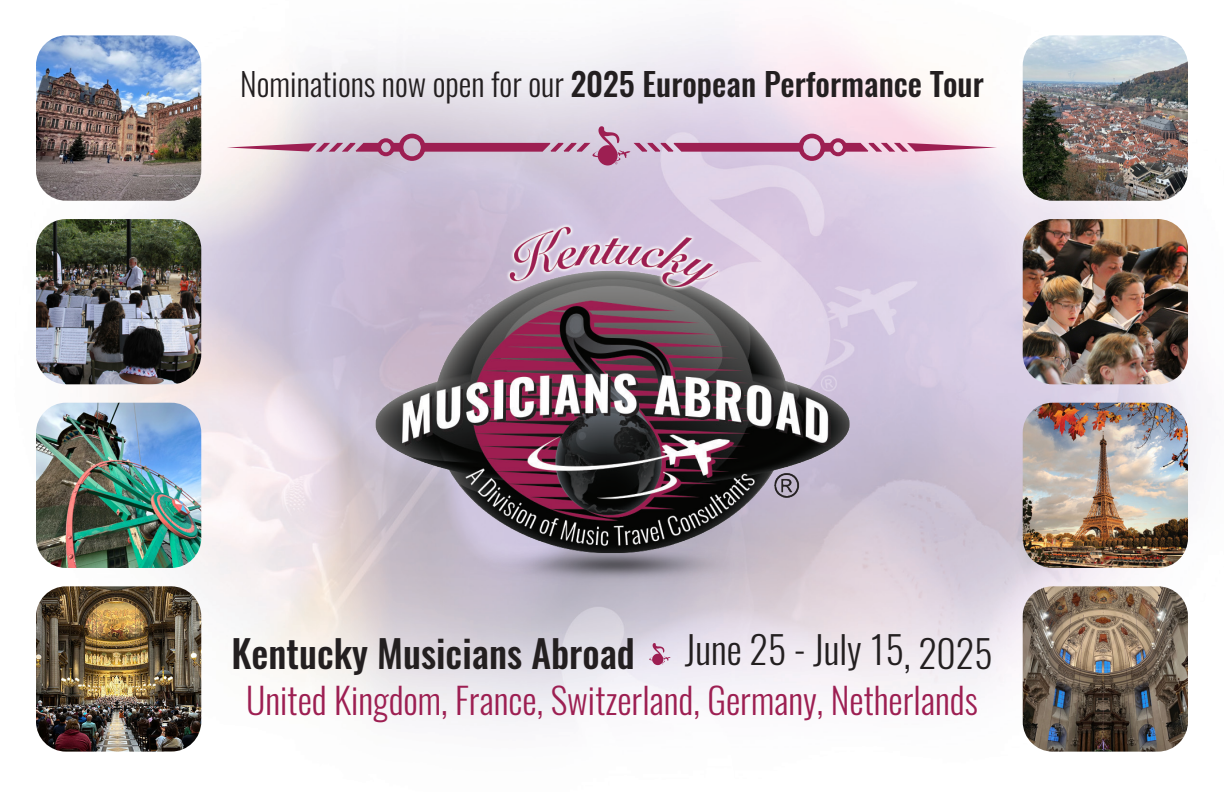
<style>
.page{position:relative;width:1224px;height:792px;background:#fff}
.page>*{position:absolute;margin:0;border:0;box-sizing:border-box;transform-origin:0 0}
.Head_1{font:500 38px "Oswald";color:#231f20}
.Head_1-2{font:300 38px "Oswald";color:#231f20}
.Head_1-3{font:300 36px "Oswald";color:#9d1f52}
.Head_1-4{font:500 32px "Oswald";color:#231f20}
.s1{font-weight:300}
</style>
<div class="page">
<svg style="left:227px;top:126px;width:770px;height:39px;background:#d4b3c8"></svg>
<img style="left:355px;top:201px;width:514px;height:387px">
<svg style="left:648px;top:643px;width:23px;height:22px"></svg>
<img style="left:1023px;top:403px;width:165px;height:165px">
<img style="left:1023px;top:586px;width:165px;height:166px">
<img style="left:1023px;top:35px;width:165px;height:166px">
<img style="left:1023px;top:219px;width:165px;height:165px">
<img style="left:36px;top:403px;width:165px;height:165px">
<img style="left:36px;top:586px;width:165px;height:166px">
<img style="left:36px;top:219px;width:165px;height:165px">
<img style="left:36px;top:35px;width:165px;height:166px">
<p class="Head_1-4" style="left:240px;top:62px;width:745px"><span class="s1">Nominations now open for our</span> 2025 European Performance Tour</p>
<p class="Head_1" style="left:232px;top:627px;width:405px">Kentucky Musicians Abroad</p>
<p class="Head_1-2" style="left:685px;top:624px;width:309px">June 25 - July 15, 2025</p>
<p class="Head_1-3" style="left:246px;top:676px;width:733px">United Kingdom, France, Switzerland, Germany, Netherlands</p>
</div>
